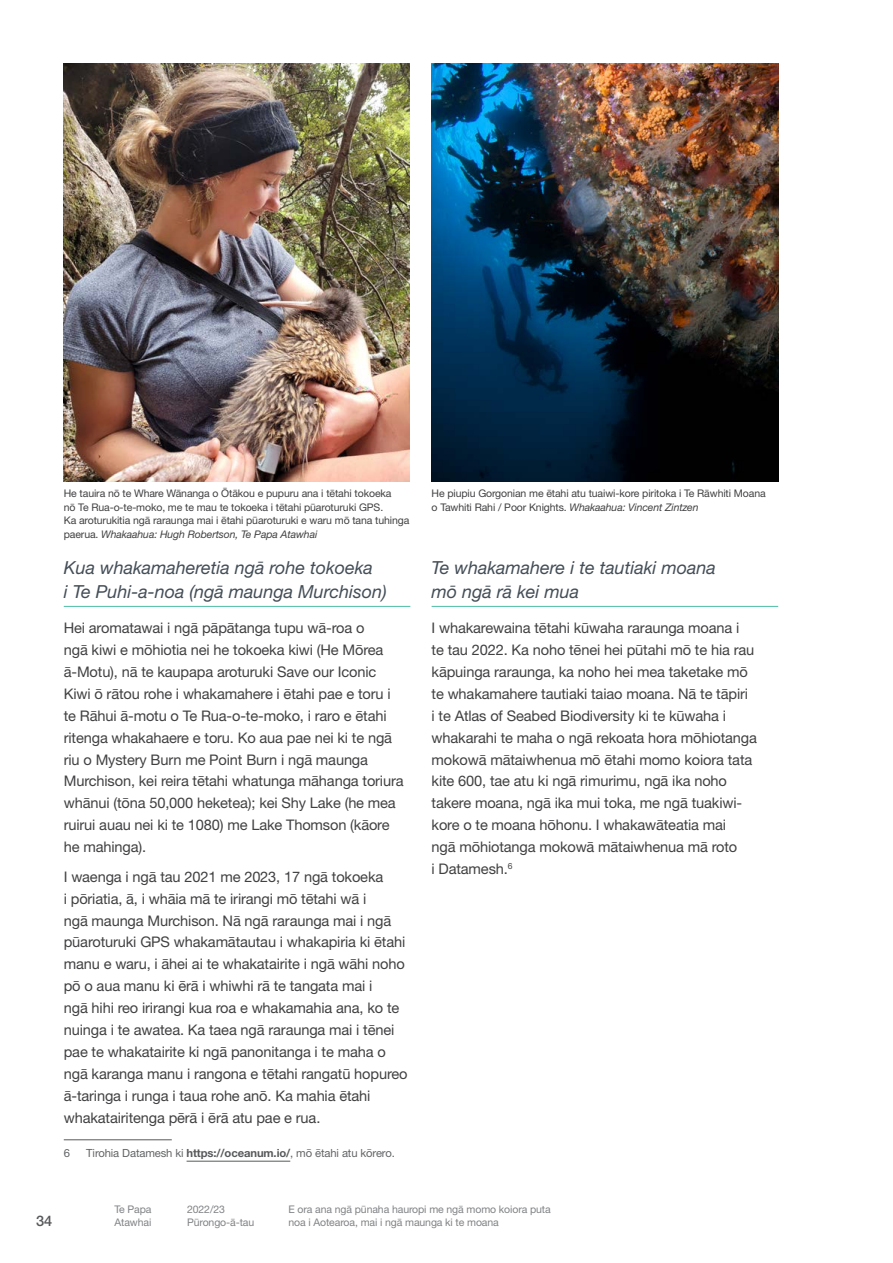
<style>
.page{position:relative;width:893px;height:1263px;background:#fff}
.page>*{position:absolute;margin:0;border:0;box-sizing:border-box;transform-origin:0 0}
.t1{font:italic 18px/24px "Helvetica Neue LT Pro";color:#444e57}
.t2{font:14.7px/21.9px "Helvetica Neue LT Pro";letter-spacing:-.01em;color:#414042}
.t3{font:500 14.7px "Helvetica Neue LT Pro";color:#58595b}
.t4{font:11.25px "Helvetica Neue LT Pro";letter-spacing:-.01em;color:#636466}
.t5{font:10.5px/13.5px "Helvetica Neue LT Pro";letter-spacing:-.01em;color:#414042}
.t6{font:10.5px/13.5px "Helvetica Neue LT Pro";letter-spacing:-.01em;color:#808285}
.s1{font-style:italic}
.s2{font-weight:700;color:#58595b}
</style>
<div class="page">
<img style="left:432px;top:64px;width:346px;height:417px">
<hr style="left:64px;top:606px;width:346px;height:1px;background:#60c3ad">
<hr style="left:64px;top:1139px;width:108px;height:1px;background:#58595b">
<hr style="left:187px;top:1161px;width:103px;height:1px;background:#58595b">
<hr style="left:432px;top:606px;width:346px;height:1px;background:#60c3ad">
<img style="left:64px;top:64px;width:346px;height:417px">
<p class="t5" style="left:64px;top:487px;width:347px">He tauira nō te Whare Wānanga o Ōtākou e pupuru ana i tētahi tokoeka<br>nō Te Rua-o-te-moko, me te mau te tokoeka i tētahi pūaroturuki GPS.<br>Ka aroturukitia ngā raraunga mai i ētahi pūaroturuki e waru mō tana tuhinga paerua. <span class="s1">Whakaahua: Hugh Robertson, Te Papa Atawhai</span></p>
<p class="t1" style="left:64px;top:555px;width:325px">Kua whakamaheretia ngā rohe tokoeka<br>i Te Puhi-a-noa (ngā maunga Murchison)</p>
<p class="t2" style="left:64px;top:616px;width:341px">Hei aromatawai i ngā pāpātanga tupu wā-roa o<br>ngā kiwi e mōhiotia nei he tokoeka kiwi (He Mōrea ā-Motu), nā te kaupapa aroturuki Save our Iconic Kiwi ō rātou rohe i whakamahere i ētahi pae e toru i te Rāhui ā-motu o Te Rua-o-te-moko, i raro e ētahi ritenga whakahaere e toru. Ko aua pae nei ki te ngā riu o Mystery Burn me Point Burn i ngā maunga Murchison, kei reira tētahi whatunga māhanga toriura whānui (tōna 50,000 heketea); kei Shy Lake (he mea ruirui auau nei ki te 1080) me Lake Thomson (kāore he mahinga).</p>
<p class="t2" style="left:64px;top:865px;width:345px">I waenga i ngā tau 2021 me 2023, 17 ngā tokoeka<br>i pōriatia, ā, i whāia mā te irirangi mō tētahi wā i<br>ngā maunga Murchison. Nā ngā raraunga mai i ngā pūaroturuki GPS whakamātautau i whakapiria ki ētahi manu e waru, i āhei ai te whakatairite i ngā wāhi noho pō o aua manu ki ērā i whiwhi rā te tangata mai i<br>ngā hihi reo irirangi kua roa e whakamahia ana, ko te nuinga i te awatea. Ka taea ngā raraunga mai i tēnei pae te whakatairite ki ngā panonitanga i te maha o ngā karanga manu i rangona e tētahi rangatū hopureo ā-taringa i runga i taua rohe anō. Ka mahia ētahi whakatairitenga pērā i ērā atu pae e rua.</p>
<p class="t4" style="left:64px;top:1146px;width:8px">6</p>
<p class="t4" style="left:86px;top:1146px;width:310px">Tirohia Datamesh ki <span class="s2">https://oceanum.io/</span>, mō ētahi atu kōrero.</p>
<p class="t5" style="left:432px;top:487px;width:336px">He piupiu Gorgonian me ētahi atu tuaiwi-kore piritoka i Te Rāwhiti Moana o Tawhiti Rahi / Poor Knights. <span class="s1">Whakaahua: Vincent Zintzen</span></p>
<p class="t1" style="left:432px;top:555px;width:286px">Te whakamahere i te tautiaki moana mō ngā rā kei mua</p>
<p class="t2" style="left:432px;top:616px;width:327px">I whakarewaina tētahi kūwaha raraunga moana i<br>te tau 2022. Ka noho tēnei hei pūtahi mō te hia rau kāpuinga raraunga, ka noho hei mea taketake mō te whakamahere tautiaki taiao moana. Nā te tāpiri<br>i te Atlas of Seabed Biodiversity ki te kūwaha i whakarahi te maha o ngā rekoata hora mōhiotanga mokowā mātaiwhenua mō ētahi momo koiora tata kite 600, tae atu ki ngā rimurimu, ngā ika noho takere moana, ngā ika mui toka, me ngā tuakiwi&shy;kore o te moana hōhonu. I whakawāteatia mai<br>ngā mōhiotanga mokowā mātaiwhenua mā roto<br>i Datamesh.<sup>6</sup></p>
<p class="t3" style="left:36px;top:1212px;width:18px">34</p>
<p class="t6" style="left:114px;top:1202px;width:39px">Te Papa<br>Atawhai</p>
<p class="t6" style="left:187px;top:1202px;width:69px">2022/23<br>Pūrongo-ā-tau</p>
<p class="t6" style="left:288px;top:1202px;width:264px">E ora ana ngā pūnaha hauropi me ngā momo koiora puta noa i Aotearoa, mai i ngā maunga ki te moana</p>
</div>
